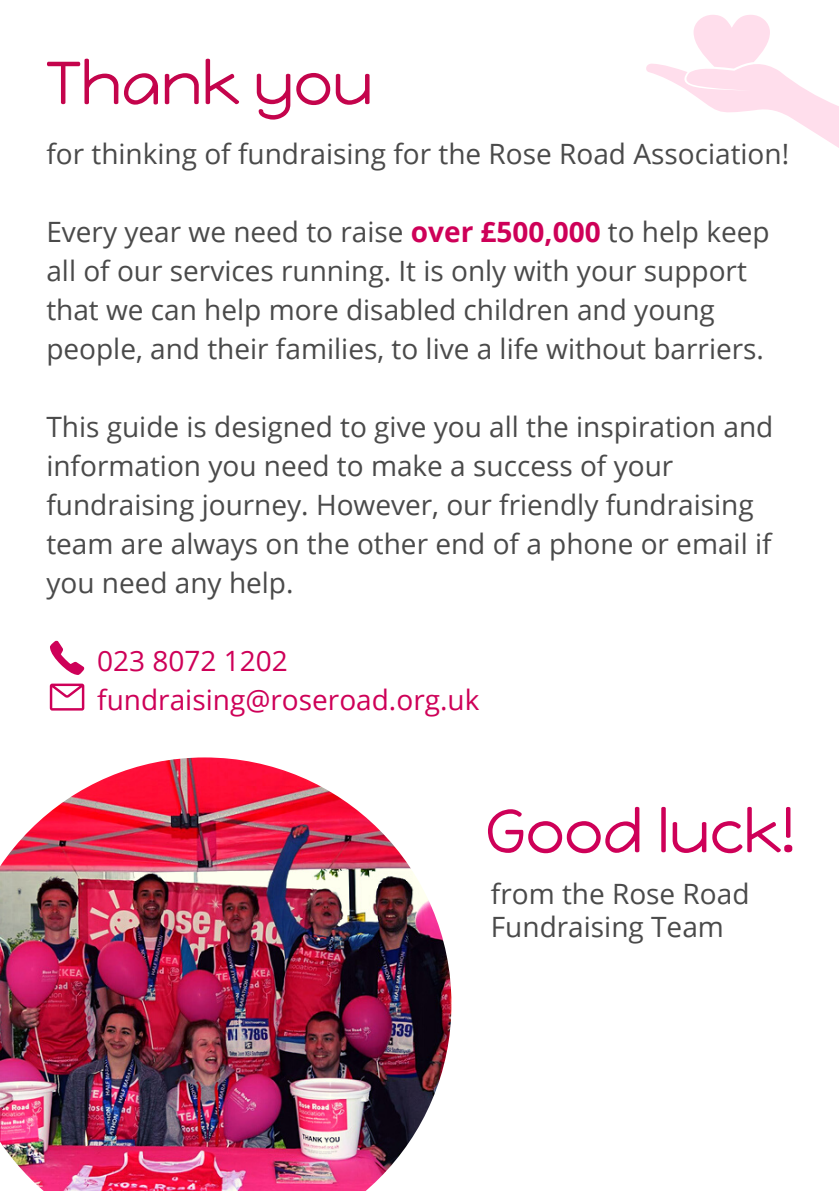
<style>
.page{position:relative;width:839px;height:1191px;background:#fff}
.page>*{position:absolute;margin:0;border:0;box-sizing:border-box;transform-origin:0 0}
.t1{font:60.6px "Happy Monkey";color:#ce0058}
.t2{font:60.6px "Happy Monkey";color:#c4044c}
.t3{font:28px/39px "Open Sans";color:#4a4a4a}
.t4{font:28px/39px "Open Sans";color:#ce0058}
.s1{font-weight:700;color:#ce0058}
</style>
<div class="page">
<img style="left:0;top:757px;width:451px;height:434px">
<svg style="left:50px;top:640px;width:34px;height:35px"></svg>
<svg style="left:50px;top:684px;width:34px;height:27px"></svg>
<svg style="left:646px;top:15px;width:192px;height:132px"></svg>
<h1 class="t2" style="left:46px;top:47px;width:328px">Thank you</h1>
<p class="t3" style="left:46px;top:134px;width:744px">for thinking of fundraising for the Rose Road Association!</p>
<p class="t3" style="left:46px;top:212px;width:724px">Every year we need to raise <span class="s1">over £500,000</span> to help keep all of our services running. It is only with your support that we can help more disabled children and young people, and their families, to live a life without barriers.</p>
<p class="t3" style="left:46px;top:407px;width:728px">This guide is designed to give you all the inspiration and information you need to make a success of your fundraising journey. However, our friendly fundraising team are always on the other end of a phone or email if you need any help.</p>
<p class="t4" style="left:97px;top:641px;width:383px">023 8072 1202 fundraising@roseroad.org.uk</p>
<h1 class="t1" style="left:485px;top:795px;width:312px">Good luck!</h1>
<p class="t3" style="left:491px;top:877px;width:260px;line-height:33px">from the Rose Road<br>Fundraising Team</p>
</div>
